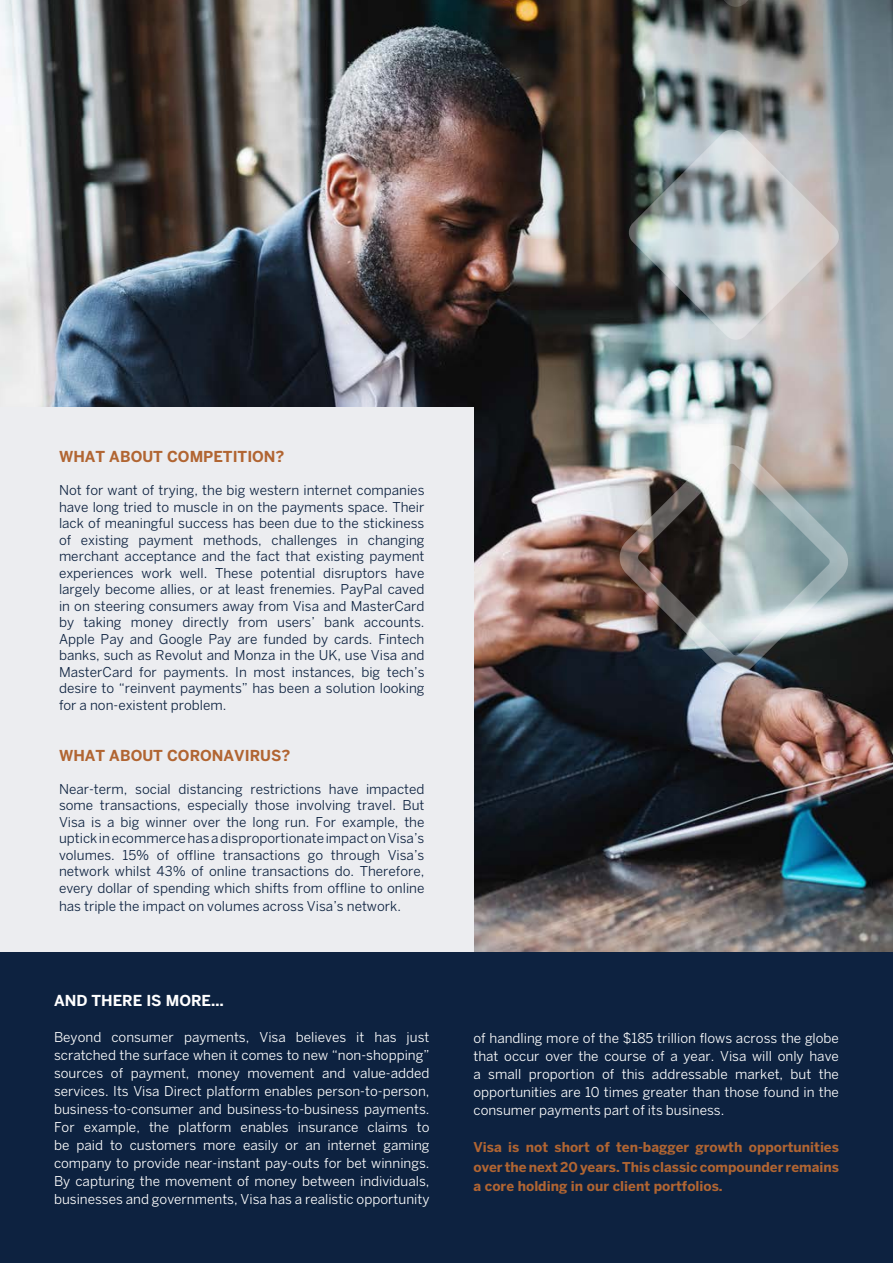
<style>
.page{position:relative;width:893px;height:1263px;background:#fff}
.page>*{position:absolute;margin:0;border:0;box-sizing:border-box;transform-origin:0 0}
.t1{font:700 15px "Benton Sans";color:#b16532}
.t2{font:700 15px "Benton Sans";color:#fff}
.t3{font:13.5px/16.5px "Benton Sans";color:#0d2240;text-align:justify}
.t4{font:13.5px/18px "Benton Sans";color:#fff;text-align:justify}
.t5{font:700 13.5px/19.5px "Benton Sans";color:#b16532;text-align:justify}
</style>
<div class="page">
<img style="left:0;top:0;width:893px;height:952px">
<div style="left:0;top:407px;width:473px;height:550px;background:#ecedf0"></div>
<svg style="left:629px;top:130px;width:210px;height:210px;background:#a8adae"></svg>
<img style="left:620px;top:445px;width:228px;height:229px">
<svg style="left:629px;top:0;width:210px;height:7px"></svg>
<div style="left:0;top:952px;width:893px;height:311px;background:#0d2240"></div>
<p class="t1" style="left:59px;top:448px;width:227px">WHAT ABOUT COMPETITION?</p>
<p class="t3" style="left:59px;top:482px;width:367px">Not for want of trying, the big western internet companies have long tried to muscle in on the payments space. Their lack of meaningful success has been due to the stickiness of existing payment methods, challenges in changing merchant acceptance and the fact that existing payment experiences work well. These potential disruptors have largely become allies, or at least frenemies. PayPal caved in on steering consumers away from Visa and MasterCard by taking money directly from users’ bank accounts.<br>Apple Pay and Google Pay are funded by cards. Fintech banks, such as Revolut and Monza in the UK, use Visa and MasterCard for payments. In most instances, big tech’s desire to “reinvent payments” has been a solution looking for a non-existent problem.</p>
<p class="t1" style="left:59px;top:746px;width:233px">WHAT ABOUT CORONAVIRUS?</p>
<p class="t3" style="left:59px;top:780px;width:367px">Near-term, social distancing restrictions have impacted some transactions, especially those involving travel. But Visa is a big winner over the long run. For example, the uptick in ecommerce has a disproportionate impact on Visa’s volumes. 15% of offline transactions go through Visa’s network whilst 43% of online transactions do. Therefore, every dollar of spending which shifts from offline to online</p>
<p class="t3" style="left:59px;top:897px;width:343px">has triple the impact on volumes across Visa’s network.</p>
<p class="t2" style="left:54px;top:992px;width:171px">AND THERE IS MORE…</p>
<p class="t4" style="left:54px;top:1028px;width:377px">Beyond consumer payments, Visa believes it has just scratched the surface when it comes to new “non-shopping” sources of payment, money movement and value-added services. Its Visa Direct platform enables person-to-person, business-to-consumer and business-to-business payments.<br>For example, the platform enables insurance claims to be paid to customers more easily or an internet gaming company to provide near-instant pay-outs for bet winnings.<br>By capturing the movement of money between individuals, businesses and governments, Visa has a realistic opportunity</p>
<p class="t4" style="left:473px;top:1028px;width:367px">of handling more of the $185 trillion flows across the globe that occur over the course of a year. Visa will only have a small proportion of this addressable market, but the opportunities are 10 times greater than those found in the consumer payments part of its business.</p>
<p class="t5" style="left:473px;top:1137px;width:367px">Visa is not short of ten-bagger growth opportunities over the next 20 years. This classic compounder remains a core holding in our client portfolios.</p>
</div>
